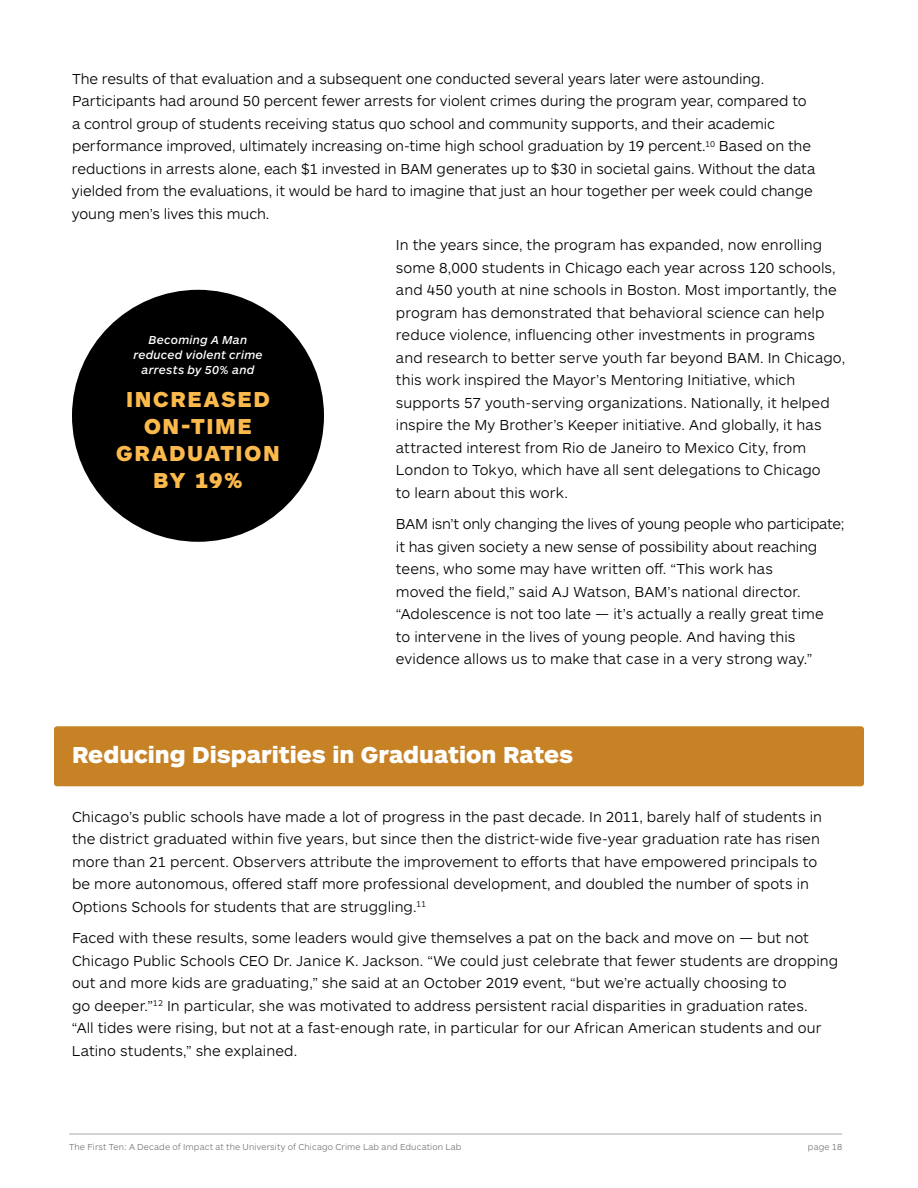
<style>
.page{position:relative;width:918px;height:1188px;background:#fff}
.page>*{position:absolute;margin:0;border:0;box-sizing:border-box;transform-origin:0 0}
.t1{font:900 24px "ARS Maquette Pro";color:#fff}
.t2{font:900 22.5px/27px "ARS Maquette Pro";letter-spacing:.075em;color:#fcba4d;text-align:center}
.t3{font:300 15px/22.5px "ARS Maquette Pro";color:#000}
.t4{font:italic 500 12px/15px "ARS Maquette Pro";letter-spacing:.015em;color:#fff;text-align:center}
.t5{font:300 9px "ARS Maquette Pro";letter-spacing:.015em;color:#787573}
</style>
<div class="page">
<div style="left:54px;top:726px;width:810px;height:60px;background:#c78226;border-radius:3px"></div>
<div style="left:72px;top:290px;width:252px;height:252px;background:#000;border-radius:50%"></div>
<hr style="left:69px;top:1134px;width:773px;height:1px;background:#a7a9ac">
<p class="t3" style="left:72px;top:67px;width:745px">The results of that evaluation and a subsequent one conducted several years later were astounding.<br>Participants had around 50 percent fewer arrests for violent crimes during the program year, compared to a control group of students receiving status quo school and community supports, and their academic performance improved, ultimately increasing on-time high school graduation by 19 percent.<sup>10</sup> Based on the reductions in arrests alone, each $1 invested in BAM generates up to $30 in societal gains. Without the data yielded from the evaluations, it would be hard to imagine that just an hour together per week could change young men’s lives this much.</p>
<p class="t3" style="left:396px;top:233px;width:451px">In the years since, the program has expanded, now enrolling some 8,000 students in Chicago each year across 120 schools, and 450 youth at nine schools in Boston. Most importantly, the program has demonstrated that behavioral science can help reduce violence, influencing other investments in programs and research to better serve youth far beyond BAM. In Chicago, this work inspired the Mayor’s Mentoring Initiative, which supports 57 youth-serving organizations. Nationally, it helped inspire the My Brother’s Keeper initiative. And globally, it has attracted interest from Rio de Janeiro to Mexico City, from London to Tokyo, which have all sent delegations to Chicago<br>to learn about this work.</p>
<p class="t3" style="left:396px;top:512px;width:450px">BAM isn’t only changing the lives of young people who participate; it has given society a new sense of possibility about reaching teens, who some may have written off. “This work has<br>moved the field,” said AJ Watson, BAM’s national director. “Adolescence is not too late — it’s actually a really great time<br>to intervene in the lives of young people. And having this evidence allows us to make that case in a very strong way.”</p>
<p class="t4" style="left:133px;top:332px;width:131px">Becoming A Man reduced violent crime arrests by 50% and</p>
<h2 class="t2" style="left:116px;top:385px;width:165px">INCREASED<br>ON-TIME<br>GRADUATION<br>BY 19%</h2>
<h1 class="t1" style="left:72px;top:740px;width:503px">Reducing Disparities in Graduation Rates</h1>
<p class="t3" style="left:72px;top:805px;width:751px">Chicago’s public schools have made a lot of progress in the past decade. In 2011, barely half of students in the district graduated within five years, but since then the district-wide five-year graduation rate has risen more than 21 percent. Observers attribute the improvement to efforts that have empowered principals to be more autonomous, offered staff more professional development, and doubled the number of spots in Options Schools for students that are struggling.<sup>11</sup></p>
<p class="t3" style="left:72px;top:926px;width:768px">Faced with these results, some leaders would give themselves a pat on the back and move on — but not Chicago Public Schools CEO Dr. Janice K. Jackson. “We could just celebrate that fewer students are dropping out and more kids are graduating,” she said at an October 2019 event, “but we’re actually choosing to<br>go deeper.”<sup>12</sup> In particular, she was motivated to address persistent racial disparities in graduation rates.<br>“All tides were rising, but not at a fast-enough rate, in particular for our African American students and our Latino students,” she explained.</p>
<p class="t5" style="left:69px;top:1141px;width:394px">The First Ten: A Decade of Impact at the University of Chicago Crime Lab and Education Lab</p>
<p class="t5" style="left:808px;top:1141px;width:36px">page 18</p>
</div>
